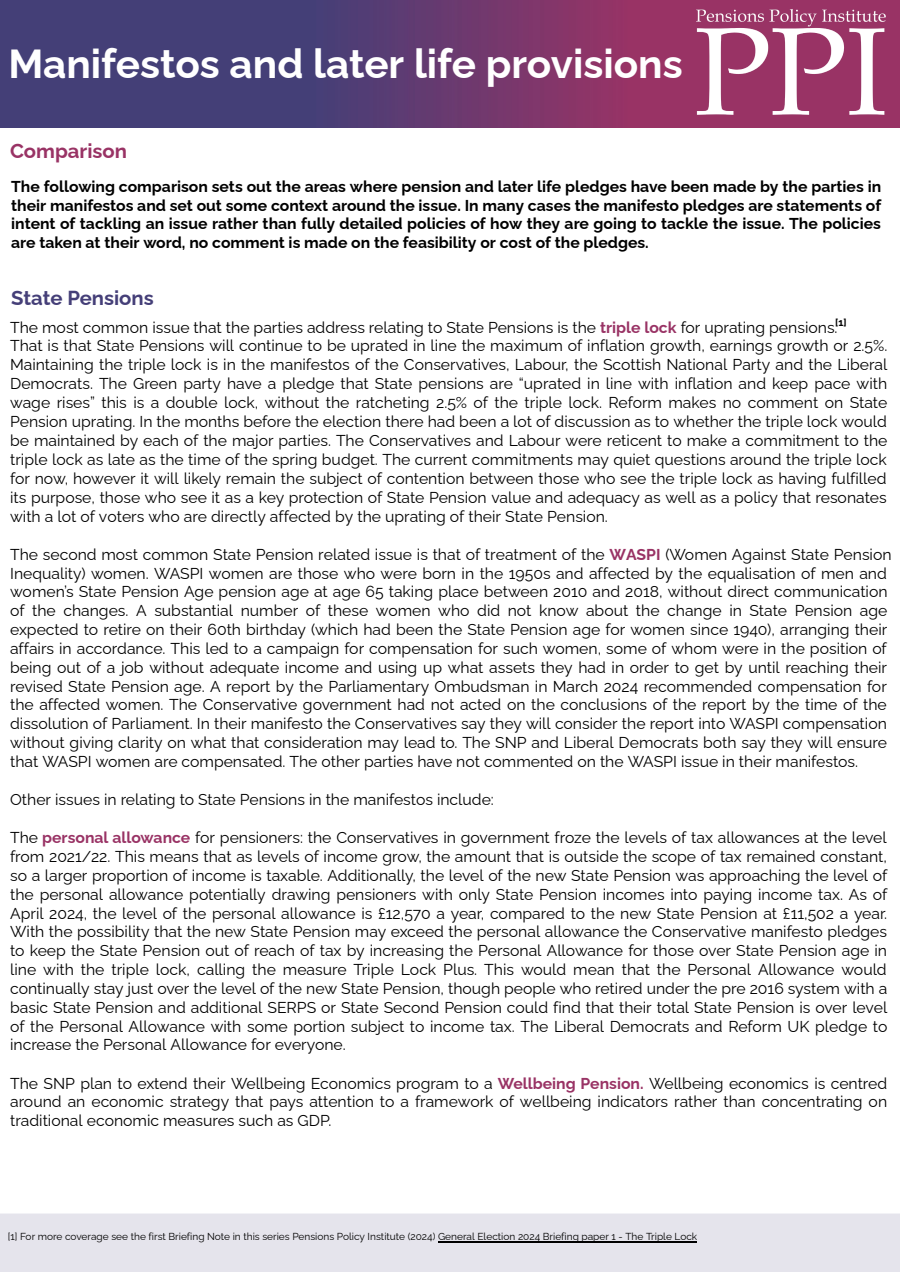
<style>
.page{position:relative;width:900px;height:1272px;background:#fff}
.page>*{position:absolute;margin:0;border:0;box-sizing:border-box;transform-origin:0 0}
.t1{font:700 40.5px "Raleway";color:#fff}
.t2{font:700 20.25px "Raleway";color:#453f78}
.t3{font:700 20.25px "Raleway";color:#993365}
.t4{font:15.75px/18.8px "Raleway";color:#000}
.t5{font:700 15.75px/18.8px "Raleway";color:#000;text-align:justify}
.t6{font:10.2px "Raleway";color:#000}
.s1{font-weight:700;color:#993365}
</style>
<div class="page">
<div style="left:0;top:1213px;width:900px;height:59px;background:#e5e4ec"></div>
<img style="left:0;top:1px;width:673px;height:127px">
<img style="left:673px;top:0;width:227px;height:128px">
<hr style="left:438px;top:1241px;width:259px;height:1px;background:#000">
<p class="t1" style="left:8px;top:39px;width:676px">Manifestos and later life provisions</p>
<p class="t3" style="left:10px;top:139px;width:118px">Comparison</p>
<p class="t5" style="left:11px;top:177px;width:871px">The following comparison sets out the areas where pension and later life pledges have been made by the parties in their manifestos and set out some context around the issue. In many cases the manifesto pledges are statements of intent of tackling an issue rather than fully detailed policies of how they are going to tackle the issue. The policies are taken at their word, no comment is made on the feasibility or cost of the pledges.</p>
<p class="t2" style="left:11px;top:286px;width:144px">State Pensions</p>
<p class="t4" style="left:10px;top:318px;width:879px">The most common issue that the parties address relating to State Pensions is the <span class="s1">triple lock</span> for uprating pensions.<sup>[1]<br></sup>That is that State Pensions will continue to be uprated in line the maximum of inflation growth, earnings growth or 2.5%.<br>Maintaining the triple lock is in the manifestos of the Conservatives, Labour, the Scottish National Party and the Liberal Democrats. The Green party have a pledge that State pensions are “uprated in line with inflation and keep pace with wage rises” this is a double lock, without the ratcheting 2.5% of the triple lock. Reform makes no comment on State Pension uprating. In the months before the election there had been a lot of discussion as to whether the triple lock would be maintained by each of the major parties. The Conservatives and Labour were reticent to make a commitment to the triple lock as late as the time of the spring budget. The current commitments may quiet questions around the triple lock for now, however it will likely remain the subject of contention between those who see the triple lock as having fulfilled its purpose, those who see it as a key protection of State Pension value and adequacy as well as a policy that resonates with a lot of voters who are directly affected by the uprating of their State Pension.</p>
<p class="t4" style="left:10px;top:545px;width:883px">The second most common State Pension related issue is that of treatment of the <span class="s1">WASPI</span> (Women Against State Pension Inequality) women. WASPI women are those who were born in the 1950s and affected by the equalisation of men and women’s State Pension Age pension age at age 65 taking place between 2010 and 2018, without direct communication of the changes. A substantial number of these women who did not know about the change in State Pension age expected to retire on their 60th birthday (which had been the State Pension age for women since 1940), arranging their affairs in accordance. This led to a campaign for compensation for such women, some of whom were in the position of being out of a job without adequate income and using up what assets they had in order to get by until reaching their revised State Pension age. A report by the Parliamentary Ombudsman in March 2024 recommended compensation for the affected women. The Conservative government had not acted on the conclusions of the report by the time of the dissolution of Parliament. In their manifesto the Conservatives say they will consider the report into WASPI compensation without giving clarity on what that consideration may lead to. The SNP and Liberal Democrats both say they will ensure that WASPI women are compensated. The other parties have not commented on the WASPI issue in their manifestos.</p>
<p class="t4" style="left:10px;top:790px;width:485px">Other issues in relating to State Pensions in the manifestos include:</p>
<p class="t4" style="left:10px;top:828px;width:879px;text-align:justify">The <span class="s1">personal allowance</span> for pensioners: the Conservatives in government froze the levels of tax allowances at the level from 2021/22. This means that as levels of income grow, the amount that is outside the scope of tax remained constant, so a larger proportion of income is taxable. Additionally, the level of the new State Pension was approaching the level of the personal allowance potentially drawing pensioners with only State Pension incomes into paying income tax. As of April 2024, the level of the personal allowance is £12,570 a year, compared to the new State Pension at £11,502 a year.<br>With the possibility that the new State Pension may exceed the personal allowance the Conservative manifesto pledges to keep the State Pension out of reach of tax by increasing the Personal Allowance for those over State Pension age in line with the triple lock, calling the measure Triple Lock Plus. This would mean that the Personal Allowance would continually stay just over the level of the new State Pension, though people who retired under the pre 2016 system with a basic State Pension and additional SERPS or State Second Pension could find that their total State Pension is over level of the Personal Allowance with some portion subject to income tax. The Liberal Democrats and Reform UK pledge to increase the Personal Allowance for everyone.</p>
<p class="t4" style="left:10px;top:1074px;width:879px;text-align:justify">The SNP plan to extend their Wellbeing Economics program to a <span class="s1">Wellbeing Pension.</span> Wellbeing economics is centred around an economic strategy that pays attention to a framework of wellbeing indicators rather than concentrating on traditional economic measures such as GDP.</p>
<p class="t6" style="left:8px;top:1230px;width:691px">[1] For more coverage see the first Briefing Note in this series Pensions Policy Institute (2024) General Election 2024 Briefing paper 1 - The Triple Lock</p>
</div>
